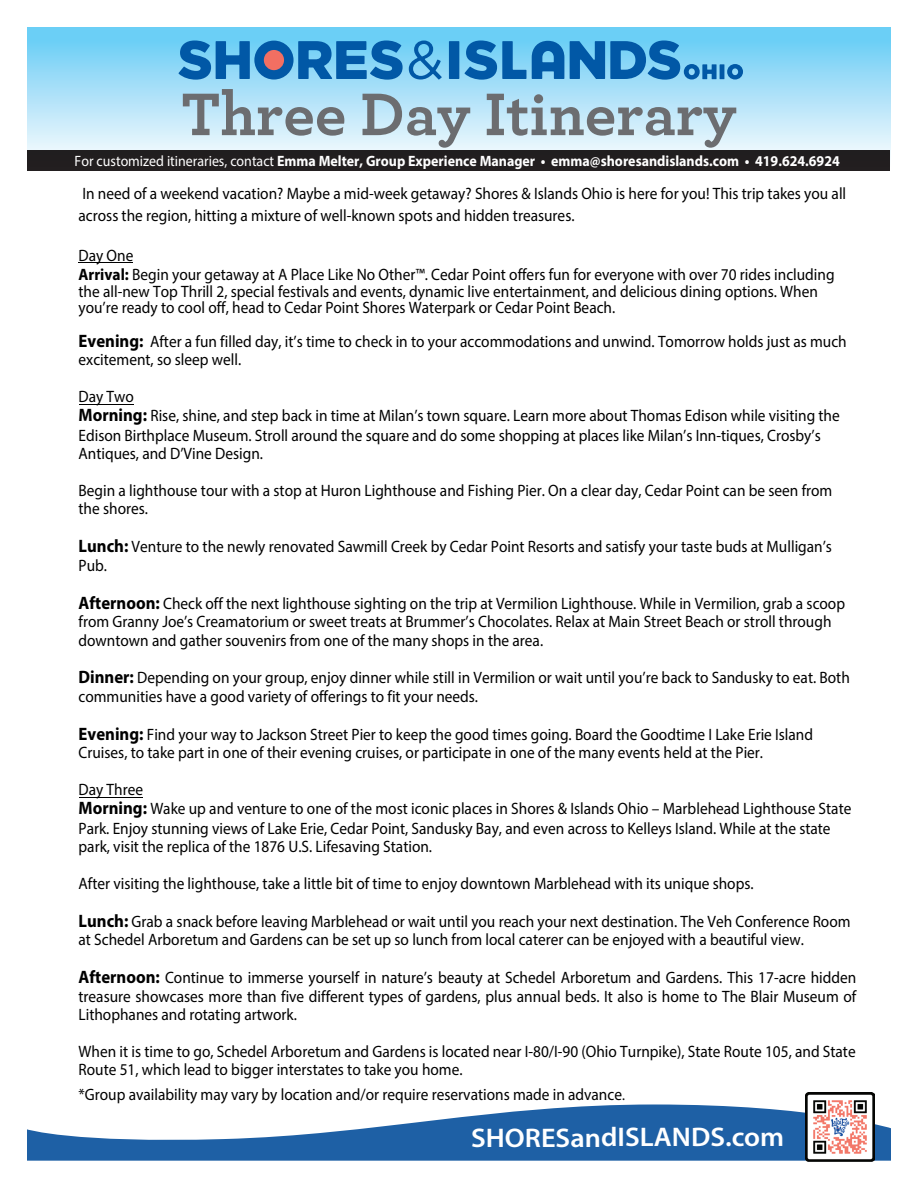
<style>
.page{position:relative;width:918px;height:1188px;background:#fff}
.page>*{position:absolute;margin:0;border:0;box-sizing:border-box;transform-origin:0 0}
.t1{font:700 63px "Archer";color:#6c6d70}
.t2{font:600 27px "Myriad Pro";letter-spacing:-.005em;color:#fff;scale:1.05 1}
.t3{font:16.5px/18.5px "Myriad Pro";color:#000;scale:.93 1}
.t4{font:700 15px "Myriad Pro";color:#fff;scale:.93 1}
.s1{font-weight:400}
.s2{font-weight:700}
.s3{font-weight:700;font-size:18px}
.s4{font-size:15px}
</style>
<div class="page">
<svg style="left:28px;top:28px;width:862px;height:123px"></svg>
<div style="left:28px;top:151px;width:862px;height:20px;background:#231f20"></div>
<hr style="left:720px;top:64px;width:4px;height:15px;background:#0158a6">
<svg style="left:727px;top:64px;width:16px;height:16px"></svg>
<div style="left:449px;top:41px;width:10px;height:38px;background:#0158a6"></div>
<svg style="left:464px;top:40px;width:62px;height:40px"></svg>
<svg style="left:532px;top:41px;width:32px;height:38px"></svg>
<svg style="left:570px;top:40px;width:147px;height:40px"></svg>
<svg style="left:409px;top:41px;width:33px;height:39px"></svg>
<svg style="left:179px;top:40px;width:71px;height:40px"></svg>
<div style="left:254px;top:41px;width:40px;height:39px;background:#0158a6;border-radius:50%"></div>
<div style="left:264px;top:50px;width:20px;height:20px;background:#f26f62;border-radius:50%"></div>
<svg style="left:298px;top:40px;width:105px;height:40px"></svg>
<svg style="left:27px;top:1105px;width:864px;height:56px;fill:#1e60a5"></svg>
<img style="left:805px;top:1093px;width:69px;height:69px">
<hr style="left:79px;top:797px;width:64px;height:1px;background:#000">
<hr style="left:79px;top:404px;width:55px;height:1px;background:#000">
<hr style="left:79px;top:263px;width:54px;height:1px;background:#000">
<h1 class="t1" style="left:181px;top:77px;width:557px">Three Day Itinerary</h1>
<p class="t4" style="left:75px;top:151px;width:824px"><span class="s1">For customized itineraries, contact</span> Emma Melter, Group Experience Manager • emma@shoresandislands.com • 419.624.6924</p>
<p class="t3" style="left:79px;top:182px;width:827px;line-height:21.6px">In need of a weekend vacation? Maybe a mid-week getaway? Shores &amp; Islands Ohio is here for you! This trip takes you all across the region, hitting a mixture of well-known spots and hidden treasures.</p>
<p class="t3" style="left:79px;top:245px;width:814px;line-height:19.6px">Day One<br><span class="s2">Arrival:</span> Begin your getaway at A Place Like No Other™. Cedar Point offers fun for everyone with over 70 rides including</p>
<p class="t3" style="left:79px;top:283px;width:797px;line-height:16.5px">the all-new Top Thrill 2, special festivals and events, dynamic live entertainment, and delicious dining options. When you’re ready to cool off, head to Cedar Point Shores Waterpark or Cedar Point Beach.</p>
<p class="t3" style="left:79px;top:332px;width:828px"><span class="s3">Evening:</span> After a fun filled day, it’s time to check in to your accommodations and unwind. Tomorrow holds just as much excitement, so sleep well.</p>
<p class="t3" style="left:79px;top:387px;width:820px;line-height:18.9px">Day Two<br><span class="s3">Morning:</span> Rise, shine, and step back in time at Milan’s town square. Learn more about Thomas Edison while visiting the Edison Birthplace Museum. Stroll around the square and do some shopping at places like Milan’s Inn-tiques, Crosby’s Antiques, and D’Vine Design.</p>
<p class="t3" style="left:79px;top:481px;width:812px">Begin a lighthouse tour with a stop at Huron Lighthouse and Fishing Pier. On a clear day, Cedar Point can be seen from the shores.</p>
<p class="t3" style="left:79px;top:537px;width:812px"><span class="s3">Lunch:</span> Venture to the newly renovated Sawmill Creek by Cedar Point Resorts and satisfy your taste buds at Mulligan’s<br>Pub.</p>
<p class="t3" style="left:79px;top:594px;width:826px"><span class="s3">Afternoon:</span> Check off the next lighthouse sighting on the trip at Vermilion Lighthouse. While in Vermilion, grab a scoop from Granny Joe’s Creamatorium or sweet treats at Brummer’s Chocolates. Relax at Main Street Beach or stroll through downtown and gather souvenirs from one of the many shops in the area.</p>
<p class="t3" style="left:79px;top:669px;width:831px"><span class="s3">Dinner:</span> Depending on your group, enjoy dinner while still in Vermilion or wait until you’re back to Sandusky to eat. Both communities have a good variety of offerings to fit your needs.</p>
<p class="t3" style="left:79px;top:725px;width:791px"><span class="s3">Evening:</span> Find your way to Jackson Street Pier to keep the good times going. Board the Goodtime I Lake Erie Island<br>Cruises, to take part in one of their evening cruises, or participate in one of the many events held at the Pier.</p>
<p class="t3" style="left:79px;top:780px;width:833px;line-height:18.9px">Day Three<br><span class="s3">Morning:</span> Wake up and venture to one of the most iconic places in Shores &amp; Islands Ohio – Marblehead Lighthouse State Park. Enjoy stunning views of Lake Erie, Cedar Point, Sandusky Bay, and even across to Kelleys Island. While at the state park, visit the replica of the 1876 U.S. Lifesaving Station.</p>
<p class="t3" style="left:79px;top:874px;width:728px">After visiting the lighthouse, take a little bit of time to enjoy downtown Marblehead with its unique shops.</p>
<p class="t3" style="left:79px;top:912px;width:832px"><span class="s3">Lunch:</span> Grab a snack before leaving Marblehead or wait until you reach your next destination. The Veh Conference Room at Schedel Arboretum and Gardens can be set up so lunch from local caterer can be enjoyed with a beautiful view.</p>
<p class="t3" style="left:79px;top:968px;width:838px;text-align:justify"><span class="s3">Afternoon:</span> Continue to immerse yourself in nature’s beauty at Schedel Arboretum and Gardens. This 17-acre hidden treasure showcases more than five different types of gardens, plus annual beds. It also is home to The Blair Museum of Lithophanes and rotating artwork.</p>
<p class="t3" style="left:79px;top:1042px;width:837px">When it is time to go, Schedel Arboretum and Gardens is located near I-80/I-90 (Ohio Turnpike), State Route 105, and State<br>Route 51, which lead to bigger interstates to take you home.</p>
<p class="t3" style="left:79px;top:1085px;width:589px">*Group availability may vary by location and/or require reservations made in advance<span class="s4">.</span></p>
<h2 class="t2" style="left:471px;top:1120px;width:300px">SHORESandISLANDS.com</h2>
</div>
